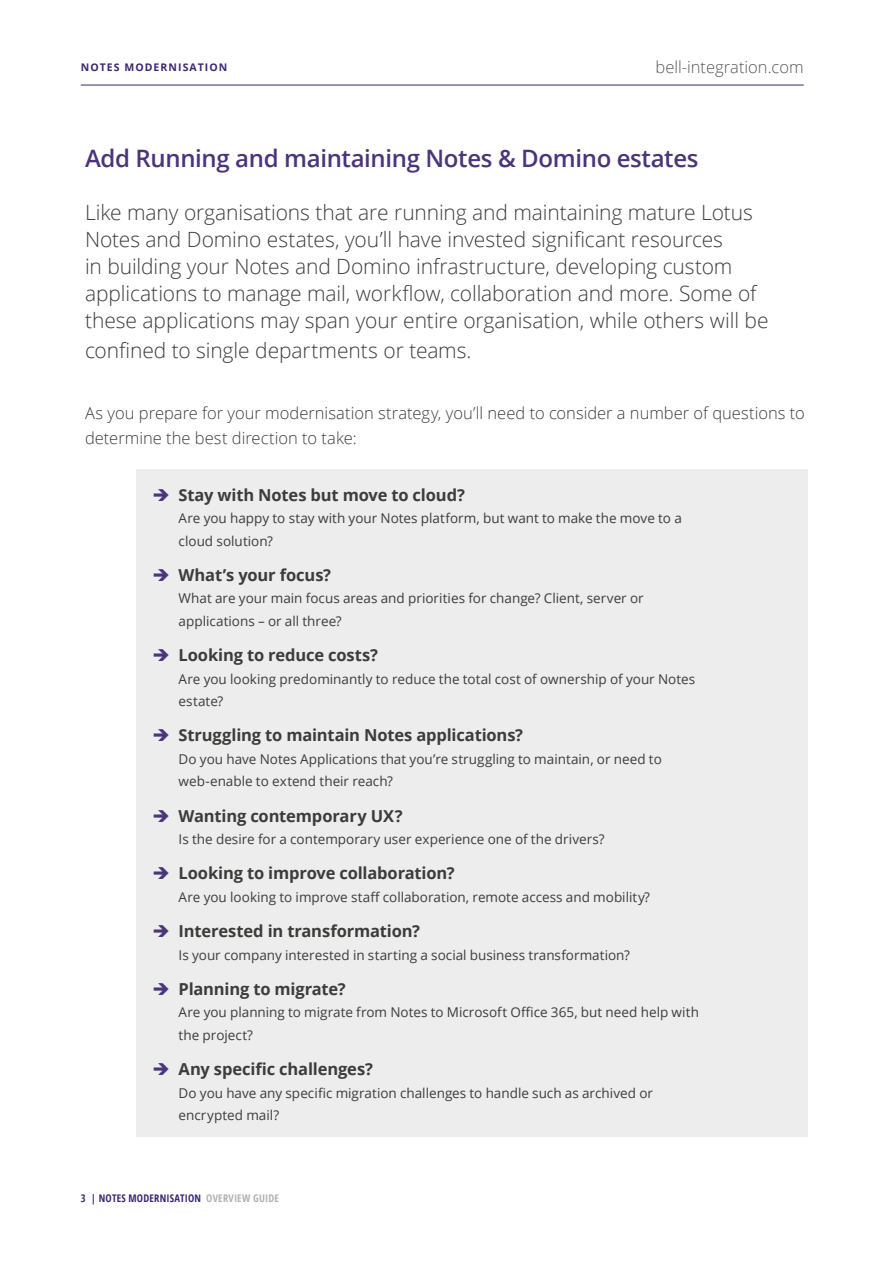
<style>
.page{position:relative;width:893px;height:1263px;background:#fff}
.page>*{position:absolute;margin:0;border:0;box-sizing:border-box;transform-origin:0 0}
.t1{font:600 24px "Open Sans";letter-spacing:-.015em;color:#4b357a}
.t2{font:300 21px/27px "Open Sans";letter-spacing:-.005em;color:#3c3c3b}
.t3{font:700 16.5px "Open Sans";letter-spacing:-.01em;color:#3c3c3b}
.t4{font:300 16.5px/25.5px "Open Sans";color:#3c3c3b}
.t5{font:300 16.5px "Open Sans";color:#575756}
.t6{font:13.5px/22.5px "Open Sans";color:#3c3c3b}
.t7{font:700 10.5px "Open Sans Condensed";letter-spacing:.02em;color:#3d2771}
.t8{font:700 10.5px "Open Sans";letter-spacing:.1em;color:#3d2771}
.s1{color:#4b357a}
.s2{color:#b3b2b2}
</style>
<div class="page">
<hr style="left:81px;top:85px;width:723px;height:1px;background:#3d2771">
<div style="left:136px;top:469px;width:672px;height:88px;background:#ededed"></div>
<div style="left:136px;top:550px;width:672px;height:87px;background:#ededed"></div>
<div style="left:136px;top:630px;width:672px;height:88px;background:#ededed"></div>
<div style="left:136px;top:710px;width:672px;height:88px;background:#ededed"></div>
<div style="left:136px;top:790px;width:672px;height:66px;background:#ededed"></div>
<div style="left:136px;top:848px;width:672px;height:66px;background:#ededed"></div>
<div style="left:136px;top:906px;width:672px;height:65px;background:#ededed"></div>
<div style="left:136px;top:964px;width:672px;height:88px;background:#ededed"></div>
<div style="left:136px;top:1044px;width:672px;height:92px;background:#ededed"></div>
<p class="t8" style="left:81px;top:59px;width:148px">NOTES MODERNISATION</p>
<p class="t5" style="left:655px;top:56px;width:150px">bell-integration.com</p>
<h1 class="t1" style="left:85px;top:142px;width:615px">Add Running and maintaining Notes &amp; Domino estates</h1>
<p class="t2" style="left:85px;top:198px;width:685px">Like many organisations that are running and maintaining mature Lotus Notes and Domino estates, you’ll have invested significant resources<br>in building your Notes and Domino infrastructure, developing custom applications to manage mail, workflow, collaboration and more. Some of these applications may span your entire organisation, while others will be</p>
<h2 class="t2" style="left:85px;top:336px;width:388px">confined to single departments or teams.</h2>
<p class="t4" style="left:85px;top:399px;width:721px">As you prepare for your modernisation strategy, you’ll need to consider a number of questions to determine the best direction to take:</p>
<p class="t3" style="left:152px;top:483px;width:314px"><span class="s1">➔</span> Stay with Notes but move to cloud?</p>
<p class="t6" style="left:179px;top:506px;width:505px">Are you happy to stay with your Notes platform, but want to make the move to a cloud solution?</p>
<p class="t3" style="left:152px;top:563px;width:180px"><span class="s1">➔</span> What’s your focus?</p>
<p class="t6" style="left:179px;top:587px;width:467px">What are your main focus areas and priorities for change? Client, server or applications – or all three?</p>
<p class="t3" style="left:152px;top:643px;width:227px"><span class="s1">➔</span> Looking to reduce costs?</p>
<p class="t6" style="left:179px;top:667px;width:518px">Are you looking predominantly to reduce the total cost of ownership of your Notes estate?</p>
<p class="t3" style="left:152px;top:724px;width:372px"><span class="s1">➔</span> Struggling to maintain Notes applications?</p>
<p class="t6" style="left:179px;top:747px;width:485px">Do you have Notes Applications that you’re struggling to maintain, or need to web-enable to extend their reach?</p>
<p class="t3" style="left:152px;top:804px;width:252px"><span class="s1">➔</span> Wanting contemporary UX?</p>
<p class="t6" style="left:179px;top:828px;width:427px">Is the desire for a contemporary user experience one of the drivers?</p>
<p class="t3" style="left:152px;top:862px;width:304px"><span class="s1">➔</span> Looking to improve collaboration?</p>
<p class="t6" style="left:179px;top:885px;width:473px">Are you looking to improve staff collaboration, remote access and mobility?</p>
<p class="t3" style="left:152px;top:919px;width:269px"><span class="s1">➔</span> Interested in transformation?</p>
<p class="t6" style="left:179px;top:943px;width:453px">Is your company interested in starting a social business transformation?</p>
<p class="t3" style="left:152px;top:977px;width:195px"><span class="s1">➔</span> Planning to migrate?</p>
<p class="t6" style="left:179px;top:1001px;width:522px">Are you planning to migrate from Notes to Microsoft Office 365, but need help with the project?</p>
<p class="t3" style="left:152px;top:1057px;width:222px"><span class="s1">➔</span> Any specific challenges?</p>
<p class="t6" style="left:179px;top:1081px;width:476px">Do you have any specific migration challenges to handle such as archived or encrypted mail?</p>
<p class="t7" style="left:81px;top:1191px;width:200px">3 | NOTES MODERNISATION <span class="s2">OVERVIEW GUIDE</span></p>
</div>
